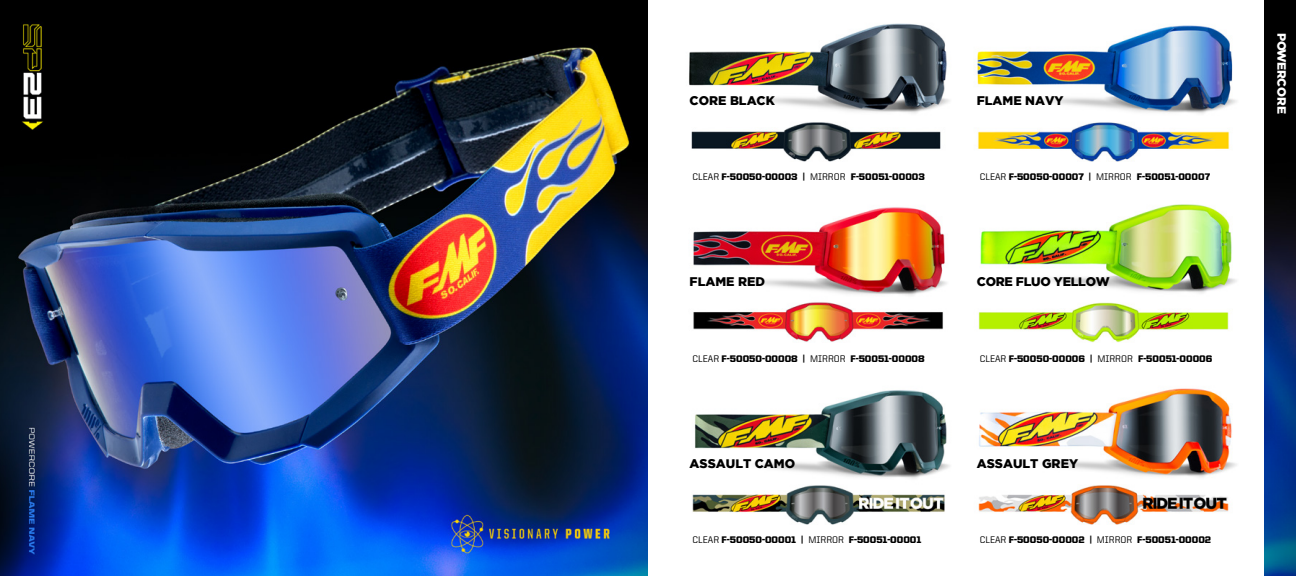
<style>
.page{position:relative;width:1296px;height:576px;background:#fff}
.page>*{position:absolute;margin:0;border:0;box-sizing:border-box;transform-origin:0 0}
.t1{font:900 12.5px "Gotham";color:#000}
.t2{font:900 12.5px "Gotham";letter-spacing:-.02em;color:#000}
.t3{font:900 12px "Gotham";letter-spacing:-.03em;color:#fff}
.t4{font:900 9.6px "United Sans Reg";color:#000}
.s1{font-weight:500}
.s2{font-weight:700}
</style>
<div class="page">
<img style="left:0;top:0;width:648px;height:576px">
<img style="left:977px;top:25px;width:260px;height:137px">
<img style="left:978px;top:204px;width:259px;height:139px">
<img style="left:978px;top:388px;width:259px;height:137px">
<img style="left:689px;top:23px;width:261px;height:139px">
<img style="left:693px;top:207px;width:254px;height:135px">
<img style="left:692px;top:390px;width:258px;height:135px">
<img style="left:1265px;top:0;width:31px;height:576px">
<p class="t1" style="left:690px;top:93px;width:87px">CORE BLACK</p>
<p class="t1" style="left:977px;top:93px;width:88px">FLAME NAVY</p>
<p class="t3" style="left:1289px;top:33px;width:82px;rotate:90deg">POWERCORE</p>
<p class="t4" style="left:692px;top:172px;width:234px"><span class="s1">CLEAR</span> F-50050-00003 <span class="s2">|</span> <span class="s1">MIRROR</span> F-50051-00003</p>
<p class="t4" style="left:980px;top:172px;width:232px"><span class="s1">CLEAR</span> F-50050-00007 <span class="s2">|</span> <span class="s1">MIRROR</span> F-50051-00007</p>
<p class="t1" style="left:690px;top:275px;width:77px">FLAME RED</p>
<p class="t2" style="left:977px;top:275px;width:135px">CORE FLUO YELLOW</p>
<p class="t4" style="left:692px;top:353px;width:234px"><span class="s1">CLEAR</span> F-50050-00008 <span class="s2">|</span> <span class="s1">MIRROR</span> F-50051-00008</p>
<p class="t4" style="left:980px;top:353px;width:234px"><span class="s1">CLEAR</span> F-50050-00006 <span class="s2">|</span> <span class="s1">MIRROR</span> F-50051-00006</p>
<p class="t1" style="left:690px;top:456px;width:107px">ASSAULT CAMO</p>
<p class="t1" style="left:977px;top:456px;width:103px">ASSAULT GREY</p>
<p class="t4" style="left:692px;top:535px;width:230px"><span class="s1">CLEAR</span> F-50050-00001 <span class="s2">|</span> <span class="s1">MIRROR</span> F-50051-00001</p>
<p class="t4" style="left:980px;top:535px;width:233px"><span class="s1">CLEAR</span> F-50050-00002 <span class="s2">|</span> <span class="s1">MIRROR</span> F-50051-00002</p>
</div>
